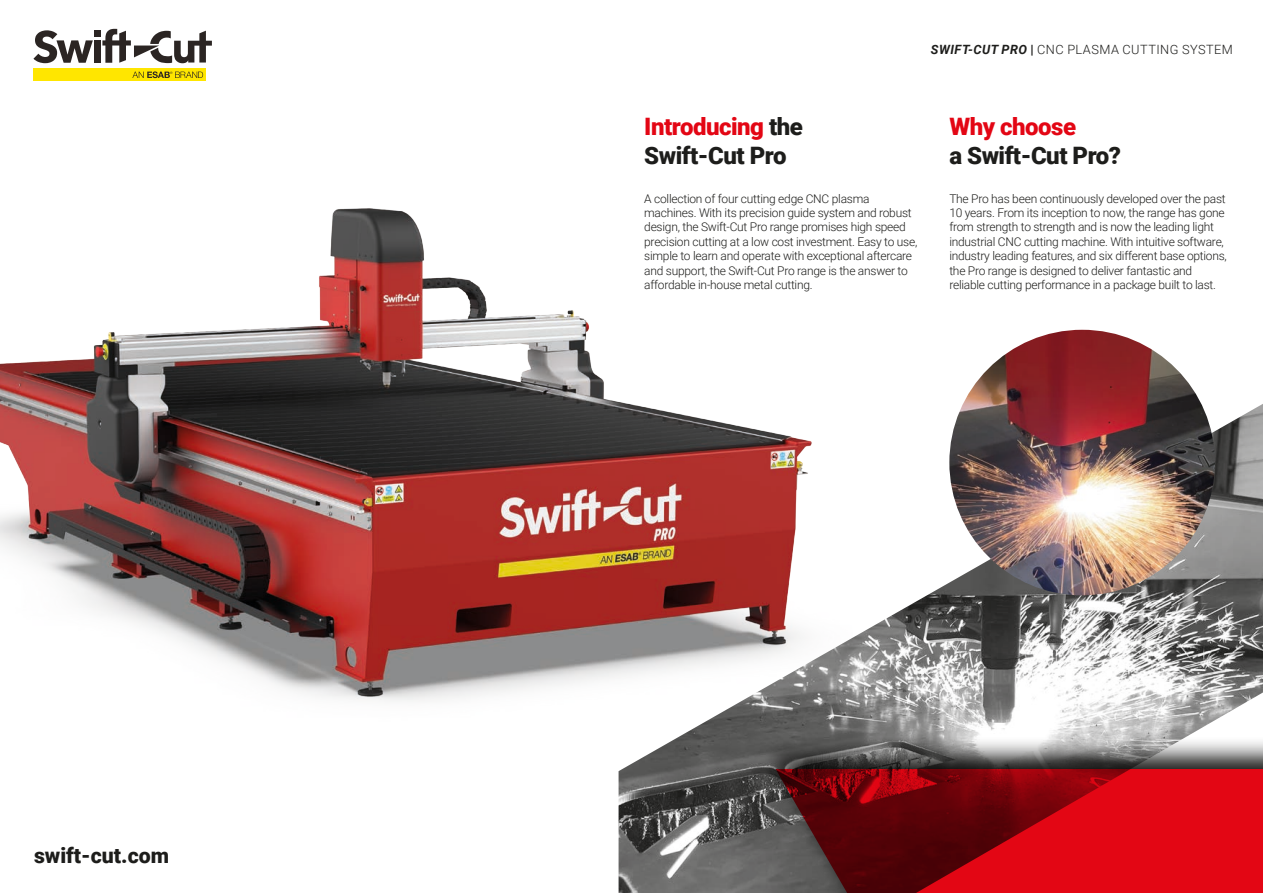
<style>
.page{position:relative;width:1263px;height:893px;background:#fff}
.page>*{position:absolute;margin:0;border:0;box-sizing:border-box;transform-origin:0 0}
.t1{font:900 24px/28.8px "Roboto";letter-spacing:-.02em;color:#1d1d1b}
.t2{font:900 21.3px "Roboto";color:#1d1d1b}
.t3{font:300 12.75px "Roboto";letter-spacing:.035em;color:#1d1d1b}
.t4{font:300 12px/14.4px "Roboto";letter-spacing:-.02em;color:#1d1d1b}
.s1{font-weight:700;font-style:italic}
.s2{font-weight:900}
.s3{color:#e30614}
</style>
<div class="page">
<img style="left:0;top:208px;width:629px;height:493px">
<img style="left:618px;top:404px;width:645px;height:489px">
<svg style="left:758px;top:737px;width:505px;height:156px;background:#767675"></svg>
<svg style="left:775px;top:769px;width:488px;height:124px;background:#a20a14"></svg>
<img style="left:949px;top:330px;width:266px;height:265px;border-radius:133px">
<div style="left:94px;top:40px;width:7px;height:23px;background:#2b2523"></div>
<svg style="left:33px;top:30px;width:60px;height:33px"></svg>
<svg style="left:102px;top:29px;width:110px;height:34px"></svg>
<div style="left:94px;top:31px;width:7px;height:6px;background:#2b2523"></div>
<div style="left:34px;top:69px;width:172px;height:12px;background:#ffe600"></div>
<svg style="left:132px;top:71px;width:71px;height:7px"></svg>
<p class="t2" style="left:34px;top:840px;width:137px">swift-cut.com</p>
<p class="t3" style="left:931px;top:40px;width:303px"><span class="s1">SWIFT-CUT PRO</span> <span class="s2">|</span> CNC PLASMA CUTTING SYSTEM</p>
<p class="t1" style="left:644px;top:111px;width:160px"><span class="s3">Introducing</span> the<br>Swift-Cut Pro</p>
<p class="t4" style="left:644px;top:191px;width:275px">A collection of four cutting edge CNC plasma machines. With its precision guide system and robust design, the Swift-Cut Pro range promises high speed precision cutting at a low cost investment. Easy to use, simple to learn and operate with exceptional aftercare and support, the Swift-Cut Pro range is the answer to affordable in-house metal cutting.</p>
<p class="t1" style="left:949px;top:111px;width:173px"><span class="s3">Why choose<br></span>a Swift-Cut Pro?</p>
<p class="t4" style="left:949px;top:191px;width:279px">The Pro has been continuously developed over the past 10 years. From its inception to now, the range has gone from strength to strength and is now the leading light industrial CNC cutting machine. With intuitive software, industry leading features, and six different base options, the Pro range is designed to deliver fantastic and reliable cutting performance in a package built to last.</p>
</div>
